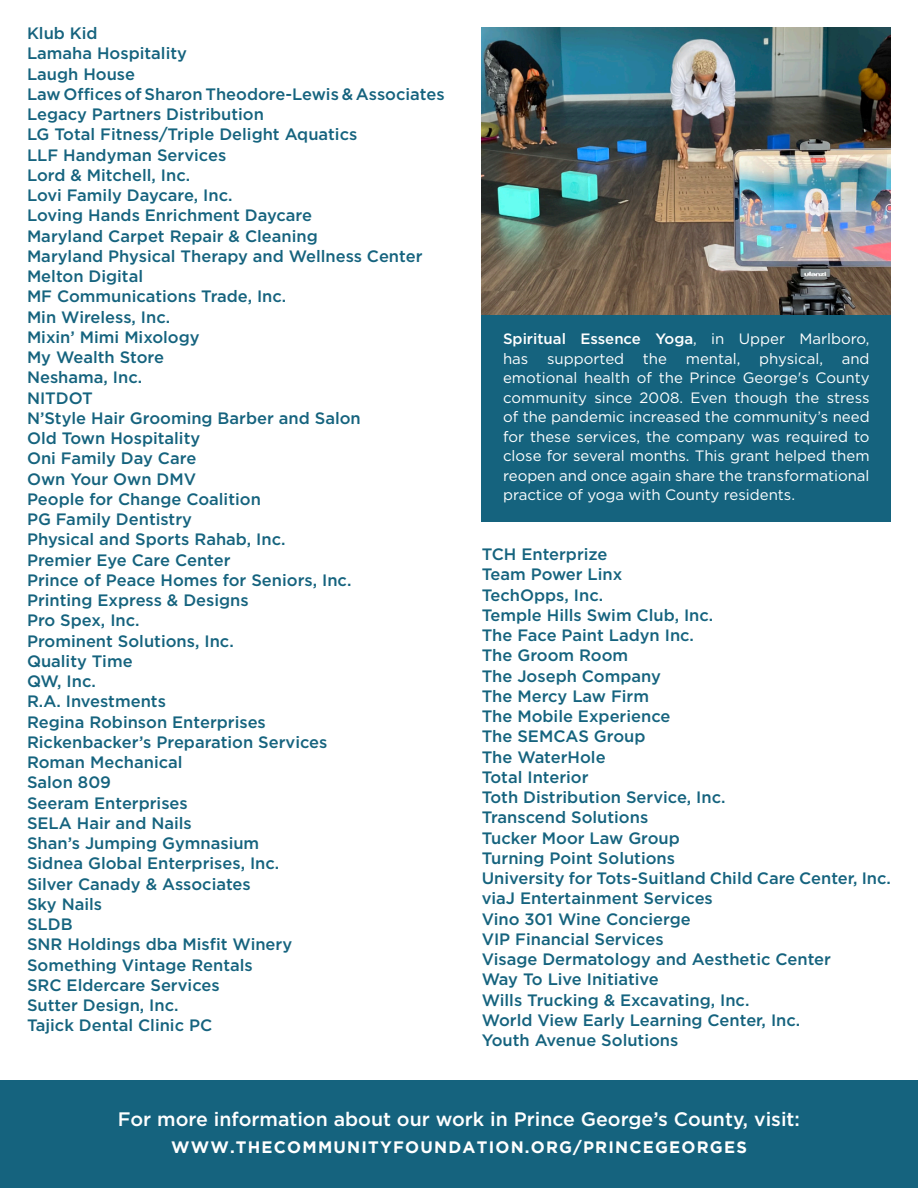
<style>
.page{position:relative;width:918px;height:1188px;background:#fff}
.page>*{position:absolute;margin:0;border:0;box-sizing:border-box;transform-origin:0 0}
.t1{font:500 19.5px "Gotham";color:#fff}
.t2{font:500 16.5px "Gotham";color:#15637e}
.t3{font:700 16.5px "Gotham";letter-spacing:.075em;color:#fff}
.t4{font:15px/19.5px "Gotham";color:#fff;text-align:justify}
.s1{font-weight:500}
</style>
<div class="page">
<div style="left:482px;top:314px;width:409px;height:208px;background:#15637e"></div>
<img style="left:482px;top:27px;width:409px;height:287px">
<div style="left:0;top:1080px;width:918px;height:108px;background:#15637e"></div>
<p class="t2" style="left:27px;top:24px;width:72px">Klub Kid</p>
<p class="t2" style="left:27px;top:44px;width:162px">Lamaha Hospitality</p>
<p class="t2" style="left:27px;top:64px;width:110px">Laugh House</p>
<p class="t2" style="left:27px;top:85px;width:419px">Law Offices of Sharon Theodore-Lewis &amp; Associates</p>
<p class="t2" style="left:27px;top:105px;width:239px">Legacy Partners Distribution</p>
<p class="t2" style="left:27px;top:125px;width:332px">LG Total Fitness/Triple Delight Aquatics</p>
<p class="t2" style="left:27px;top:145px;width:201px">LLF Handyman Services</p>
<p class="t2" style="left:27px;top:166px;width:165px">Lord &amp; Mitchell, Inc.</p>
<p class="t2" style="left:27px;top:186px;width:207px">Lovi Family Daycare, Inc.</p>
<p class="t2" style="left:27px;top:206px;width:287px">Loving Hands Enrichment Daycare</p>
<p class="t2" style="left:27px;top:226px;width:292px">Maryland Carpet Repair &amp; Cleaning</p>
<p class="t2" style="left:27px;top:247px;width:397px">Maryland Physical Therapy and Wellness Center</p>
<p class="t2" style="left:27px;top:267px;width:118px">Melton Digital</p>
<p class="t2" style="left:27px;top:287px;width:261px">MF Communications Trade, Inc.</p>
<p class="t2" style="left:27px;top:307px;width:145px">Min Wireless, Inc.</p>
<p class="t2" style="left:27px;top:328px;width:174px">Mixin’ Mimi Mixology</p>
<p class="t2" style="left:27px;top:348px;width:139px">My Wealth Store</p>
<p class="t2" style="left:27px;top:368px;width:117px">Neshama, Inc.</p>
<p class="t2" style="left:27px;top:388px;width:67px">NITDOT</p>
<p class="t2" style="left:27px;top:409px;width:335px">N’Style Hair Grooming Barber and Salon</p>
<p class="t2" style="left:27px;top:429px;width:175px">Old Town Hospitality</p>
<p class="t2" style="left:27px;top:449px;width:171px">Oni Family Day Care</p>
<p class="t2" style="left:27px;top:469px;width:171px">Own Your Own DMV</p>
<p class="t2" style="left:27px;top:490px;width:235px">People for Change Coalition</p>
<p class="t2" style="left:27px;top:510px;width:166px">PG Family Dentistry</p>
<p class="t2" style="left:27px;top:530px;width:260px">Physical and Sports Rahab, Inc.</p>
<p class="t2" style="left:27px;top:550px;width:205px">Premier Eye Care Center</p>
<p class="t2" style="left:27px;top:571px;width:326px">Prince of Peace Homes for Seniors, Inc.</p>
<p class="t2" style="left:27px;top:591px;width:223px">Printing Express &amp; Designs</p>
<p class="t2" style="left:27px;top:611px;width:114px">Pro Spex, Inc.</p>
<p class="t2" style="left:27px;top:631px;width:208px">Prominent Solutions, Inc.</p>
<p class="t2" style="left:27px;top:652px;width:107px">Quality Time</p>
<p class="t2" style="left:27px;top:672px;width:70px">QW, Inc.</p>
<p class="t2" style="left:27px;top:692px;width:140px">R.A. Investments</p>
<p class="t2" style="left:27px;top:712px;width:240px">Regina Robinson Enterprises</p>
<p class="t2" style="left:27px;top:733px;width:302px">Rickenbacker’s Preparation Services</p>
<p class="t2" style="left:27px;top:753px;width:157px">Roman Mechanical</p>
<p class="t2" style="left:27px;top:773px;width:86px">Salon 809</p>
<p class="t2" style="left:27px;top:793px;width:162px">Seeram Enterprises</p>
<p class="t2" style="left:27px;top:814px;width:166px">SELA Hair and Nails</p>
<p class="t2" style="left:27px;top:834px;width:234px">Shan’s Jumping Gymnasium</p>
<p class="t2" style="left:27px;top:854px;width:254px">Sidnea Global Enterprises, Inc.</p>
<p class="t2" style="left:27px;top:874px;width:225px">Silver Canady &amp; Associates</p>
<p class="t2" style="left:27px;top:895px;width:77px">Sky Nails</p>
<p class="t2" style="left:27px;top:915px;width:47px">SLDB</p>
<p class="t2" style="left:27px;top:935px;width:267px">SNR Holdings dba Misfit Winery</p>
<p class="t2" style="left:27px;top:955px;width:227px">Something Vintage Rentals</p>
<p class="t2" style="left:27px;top:976px;width:194px">SRC Eldercare Services</p>
<p class="t2" style="left:27px;top:996px;width:153px">Sutter Design, Inc.</p>
<p class="t2" style="left:27px;top:1016px;width:187px">Tajick Dental Clinic PC</p>
<p class="t4" style="left:503px;top:329px;width:368px"><span class="s1">Spiritual Essence Yoga</span>, in Upper Marlboro, has supported the mental, physical, and emotional health of the Prince George's County community since 2008. Even though the stress of the pandemic increased the community’s need for these services, the company was required to close for several months. This grant helped them reopen and once again share the transformational practice of yoga with County residents.</p>
<p class="t2" style="left:482px;top:545px;width:127px">TCH Enterprize</p>
<p class="t2" style="left:482px;top:565px;width:142px">Team Power Linx</p>
<p class="t2" style="left:482px;top:585px;width:123px">TechOpps, Inc.</p>
<p class="t2" style="left:482px;top:606px;width:233px">Temple Hills Swim Club, Inc.</p>
<p class="t2" style="left:482px;top:626px;width:214px">The Face Paint Ladyn Inc.</p>
<p class="t2" style="left:482px;top:646px;width:148px">The Groom Room</p>
<p class="t2" style="left:482px;top:666px;width:181px">The Joseph Company</p>
<p class="t2" style="left:482px;top:687px;width:169px">The Mercy Law Firm</p>
<p class="t2" style="left:482px;top:707px;width:190px">The Mobile Experience</p>
<p class="t2" style="left:482px;top:727px;width:165px">The SEMCAS Group</p>
<p class="t2" style="left:482px;top:747px;width:125px">The WaterHole</p>
<p class="t2" style="left:482px;top:768px;width:108px">Total Interior</p>
<p class="t2" style="left:482px;top:788px;width:245px">Toth Distribution Service, Inc.</p>
<p class="t2" style="left:482px;top:808px;width:168px">Transcend Solutions</p>
<p class="t2" style="left:482px;top:828px;width:200px">Tucker Moor Law Group</p>
<p class="t2" style="left:482px;top:849px;width:195px">Turning Point Solutions</p>
<p class="t2" style="left:482px;top:869px;width:411px">University for Tots-Suitland Child Care Center, Inc.</p>
<p class="t2" style="left:482px;top:889px;width:233px">viaJ Entertainment Services</p>
<p class="t2" style="left:482px;top:909px;width:211px">Vino 301 Wine Concierge</p>
<p class="t2" style="left:482px;top:930px;width:184px">VIP Financial Services</p>
<p class="t2" style="left:482px;top:950px;width:351px">Visage Dermatology and Aesthetic Center</p>
<p class="t2" style="left:482px;top:970px;width:179px">Way To Live Initiative</p>
<p class="t2" style="left:482px;top:990px;width:269px">Wills Trucking &amp; Excavating, Inc.</p>
<p class="t2" style="left:482px;top:1011px;width:320px">World View Early Learning Center, Inc.</p>
<p class="t2" style="left:482px;top:1031px;width:198px">Youth Avenue Solutions</p>
<p class="t1" style="left:118px;top:1108px;width:684px">For more information about our work in Prince George’s County, visit:</p>
<p class="t3" style="left:171px;top:1138px;width:577px">WWW.THECOMMUNITYFOUNDATION.ORG/PRINCEGEORGES</p>
</div>
